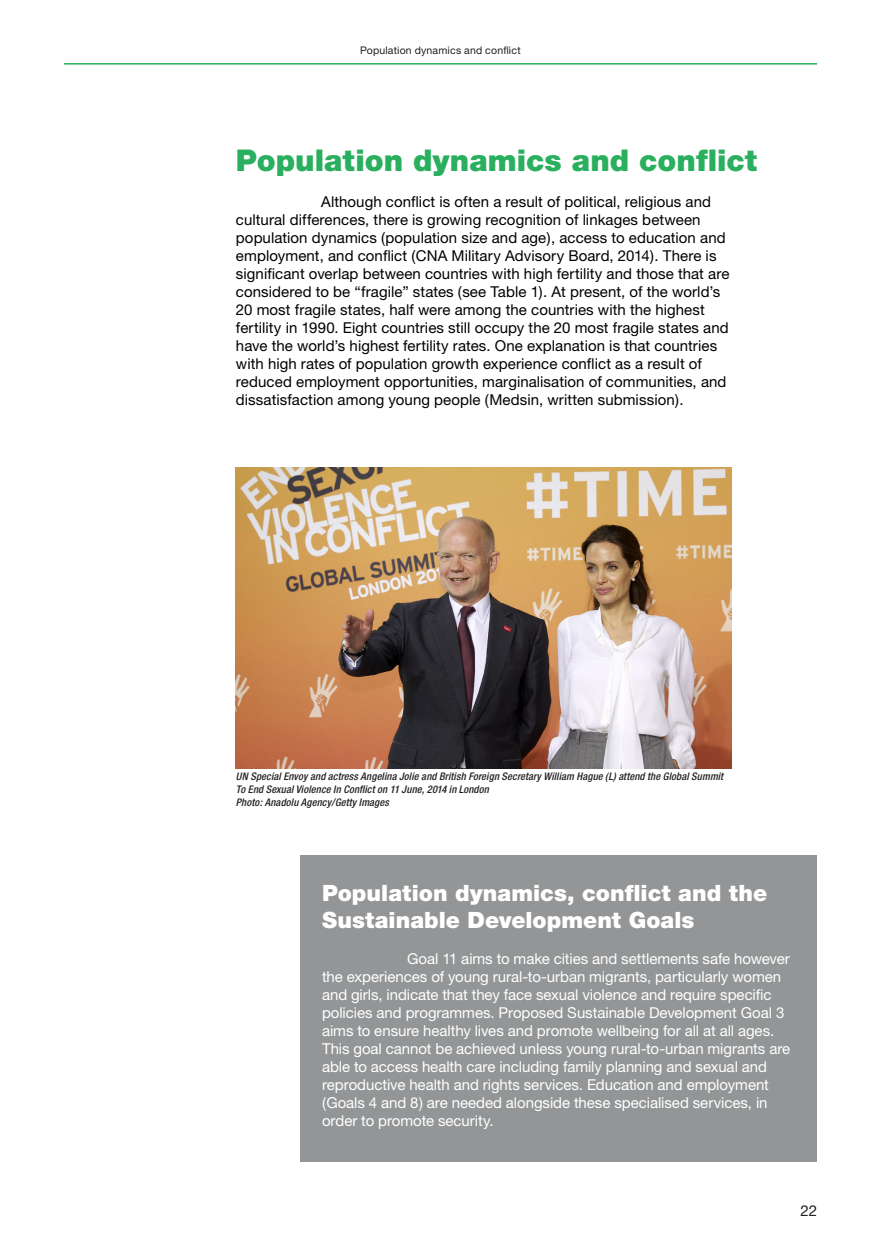
<style>
.page{position:relative;width:881px;height:1251px;background:#fff}
.page>*{position:absolute;margin:0;border:0;box-sizing:border-box;transform-origin:0 0}
.Heading{font:900 30px "Helvetica Neue";color:#29af5d}
.Sub_Heading_and_Boxe{font:900 22.5px/27px "Helvetica Neue";color:#fff}
.Body_Copy{font:15px/18px "Helvetica Neue";letter-spacing:.005em;color:#000100}
.Colour_Pull_Quotes{font:15px/18px "Helvetica Neue";letter-spacing:-.005em;color:#fff}
.t1{font:15px "Helvetica Neue";color:#231f20}
.Photo_and_Figure_Cap{font:italic 500 condensed 10.5px/12.6px "Helvetica Neue";letter-spacing:.015em;color:#231f20}
.t2{font:10.5px "Helvetica Neue";letter-spacing:.02em;color:#231f20}
</style>
<div class="page">
<hr style="left:64px;top:63px;width:752px;height:2px;background:#29af5d">
<img style="left:236px;top:467px;width:494px;height:301px">
<div style="left:300px;top:855px;width:516px;height:306px;background:#939597"></div>
<p class="t2" style="left:360px;top:44px;width:162px">Population dynamics and conflict</p>
<p class="Heading" style="left:236px;top:142px;width:522px">Population dynamics and conflict</p>
<p class="Body_Copy" style="left:236px;top:192px;width:495px;text-indent:85px">Although conflict is often a result of political, religious and cultural differences, there is growing recognition of linkages between population dynamics (population size and age), access to education and employment, and conflict (CNA Military Advisory Board, 2014). There is significant overlap between countries with high fertility and those that are considered to be “fragile” states (see Table 1). At present, of the world’s 20 most fragile states, half were among the countries with the highest fertility in 1990. Eight countries still occupy the 20 most fragile states and have the world’s highest fertility rates. One explanation is that countries with high rates of population growth experience conflict as a result of reduced employment opportunities, marginalisation of communities, and dissatisfaction among young people (Medsin, written submission).</p>
<p class="Photo_and_Figure_Cap" style="left:236px;top:770px;width:488px">UN Special Envoy and actress Angelina Jolie and British Foreign Secretary William Hague (L) attend the Global Summit<br>To End Sexual Violence In Conflict on 11 June, 2014 in London</p>
<p class="Photo_and_Figure_Cap" style="left:236px;top:795px;width:154px">Photo: Anadolu Agency/Getty Images</p>
<p class="Sub_Heading_and_Boxe" style="left:322px;top:878px;width:446px">Population dynamics, conflict and the<br>Sustainable Development Goals</p>
<p class="Colour_Pull_Quotes" style="left:322px;top:948px;width:469px;text-indent:85px">Goal 11 aims to make cities and settlements safe however the experiences of young rural-to-urban migrants, particularly women and girls, indicate that they face sexual violence and require specific policies and programmes. Proposed Sustainable Development Goal 3 aims to ensure healthy lives and promote wellbeing for all at all ages.<br>This goal cannot be achieved unless young rural-to-urban migrants are able to access health care including family planning and sexual and reproductive health and rights services. Education and employment (Goals 4 and 8) are needed alongside these specialised services, in order to promote security.</p>
<p class="t1" style="left:800px;top:1201px;width:18px">22</p>
</div>
